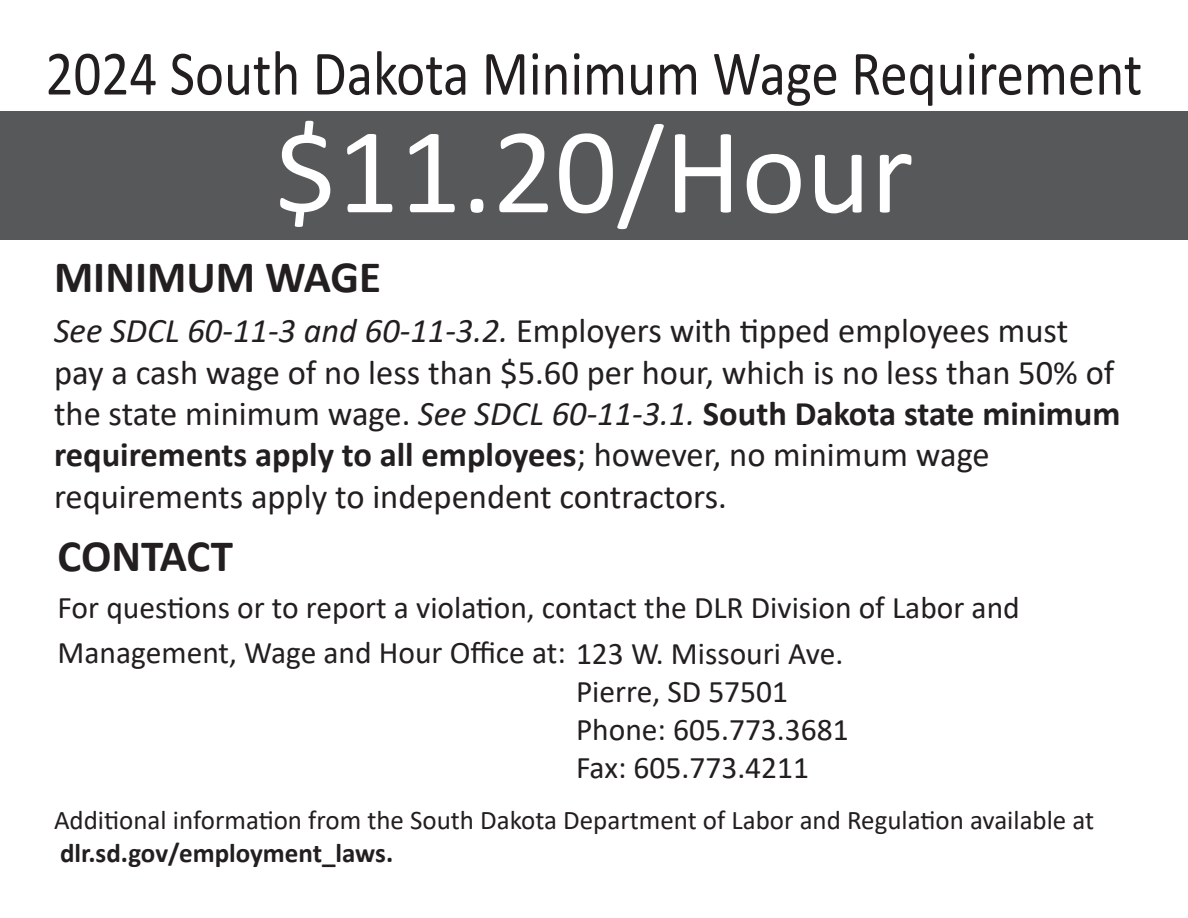
<style>
.page{position:relative;width:1188px;height:918px;background:#fff}
.page>*{position:absolute;margin:0;border:0;box-sizing:border-box;transform-origin:0 0}
.t1{font:123px "Calibri";color:#fff}
.t2{font:63.75px "Calibri";color:#231f20;scale:.86 1}
.t3{font:700 45px "Calibri";color:#231f20}
.t4{font:34.5px/41.4px "Calibri";color:#231f20}
.t5{font:31.5px/45px "Calibri";color:#231f20}
.t6{font:27px "Calibri";color:#231f20}
.t7{font:700 27px "Calibri";color:#231f20}
.s1{font-style:italic}
.s2{font-weight:700}
</style>
<div class="page">
<div style="left:0;top:111px;width:1188px;height:128px;background:#57585a"></div>
<p class="t2" style="left:46px;top:29px;width:1277px">2024 South Dakota Minimum Wage Requirement</p>
<p class="t1" style="left:274px;top:86px;width:641px">$11.20/Hour</p>
<p class="t3" style="left:54px;top:245px;width:329px">MINIMUM WAGE</p>
<p class="t4" style="left:54px;top:309px;width:1068px"><span class="s1">See SDCL 60-11-3 and 60-11-3.2.</span> Employers with tipped employees must pay a cash wage of no less than $5.60 per hour, which is no less than 50% of the state minimum wage. <span class="s1">See SDCL 60-11-3.1.</span> <span class="s2">South Dakota state minimum requirements apply to all employees</span>; however, no minimum wage requirements apply to independent contractors.</p>
<p class="t3" style="left:58px;top:524px;width:177px">CONTACT</p>
<p class="t5" style="left:58px;top:584px;width:964px">For questions or to report a violation, contact the DLR Division of Labor and<br>Management, Wage and Hour Office at: 123 W. Missouri Ave.</p>
<p class="t5" style="left:576px;top:668px;width:214px">Pierre, SD 57501</p>
<p class="t5" style="left:576px;top:706px;width:274px">Phone: 605.773.3681</p>
<p class="t5" style="left:576px;top:744px;width:235px">Fax: 605.773.4211</p>
<p class="t6" style="left:54px;top:802px;width:1042px">Additional information from the South Dakota Department of Labor and Regulation available at</p>
<p class="t7" style="left:60px;top:834px;width:335px">dlr.sd.gov/employment_laws.</p>
</div>
